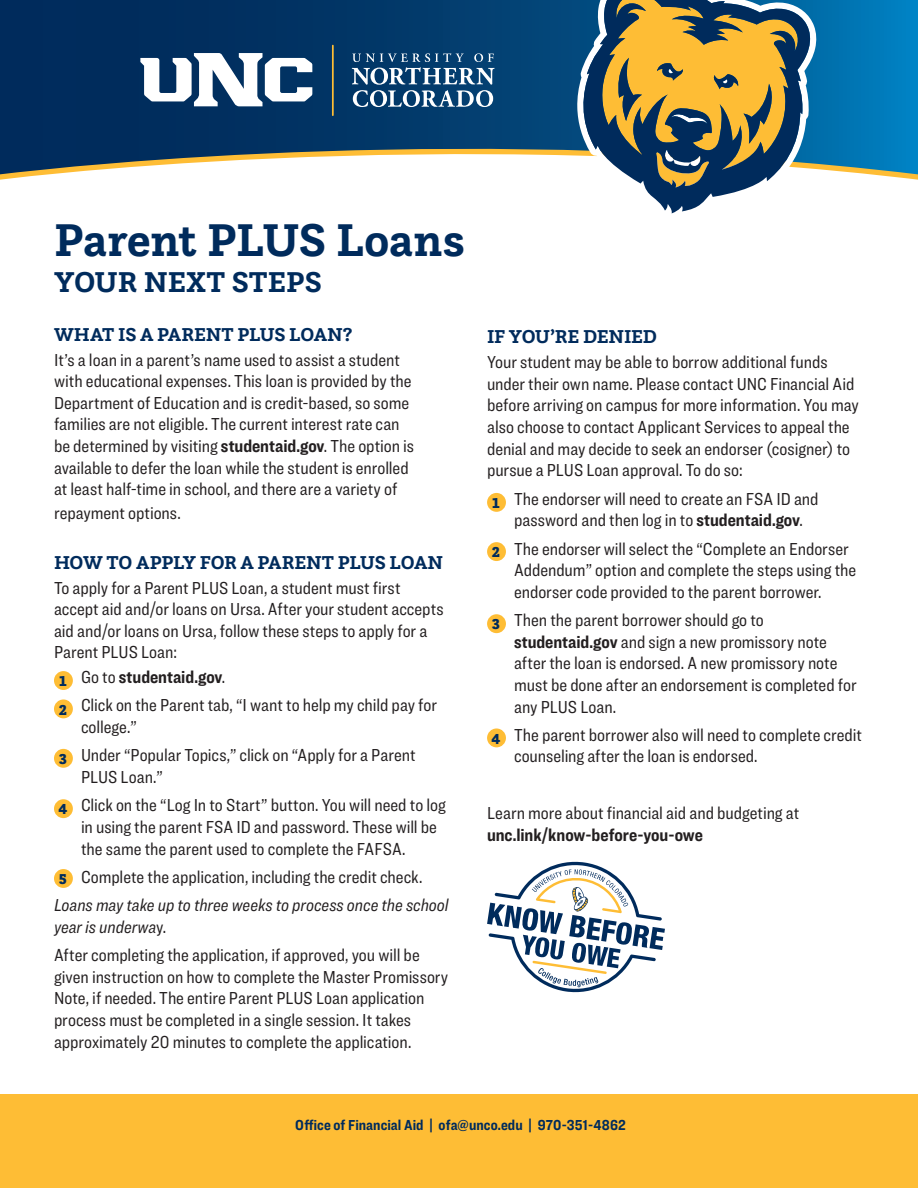
<style>
.page{position:relative;width:918px;height:1188px;background:#fff}
.page>*{position:absolute;margin:0;border:0;box-sizing:border-box;transform-origin:0 0}
.t1{font:700 48px "Questa Slab";letter-spacing:-.005em;color:#002b5c}
.t2{font:700 30px "Questa Slab";color:#002b5c}
.t3{font:700 19.5px "Questa Slab";letter-spacing:-.01em;color:#002b5c}
.t4{font:18px/21.6px "Ringside Condensed";letter-spacing:-.005em;color:#231f20}
.t5{font:italic 18px/21.6px "Ringside Condensed";letter-spacing:-.005em;color:#231f20}
.t6{font:700 18px "Ringside Condensed";letter-spacing:-.005em;color:#231f20}
.t7{font:700 15px "Ringside Condensed";letter-spacing:.01em;color:#002b5c}
.t8{font:900 15px "Questa Slab";color:#002b5c}
.s1{font-weight:700}
.s2{font-weight:400}
.s3{font-style:normal}
</style>
<div class="page">
<svg style="left:0;top:0;width:918px;height:174px;background:#1d537c"></svg>
<svg style="left:578px;top:0;width:251px;height:213px"></svg>
<svg style="left:140px;top:53px;width:172px;height:53px"></svg>
<svg style="left:352px;top:53px;width:143px;height:54px"></svg>
<hr style="left:332px;top:45px;width:2px;height:71px;background:#febd35">
<div style="left:0;top:1094px;width:918px;height:94px;background:#febd35"></div>
<div style="left:487px;top:493px;width:19px;height:19px;background:#febd35;border-radius:50%"></div>
<div style="left:487px;top:542px;width:19px;height:19px;background:#febd35;border-radius:50%"></div>
<div style="left:487px;top:614px;width:19px;height:19px;background:#febd35;border-radius:50%"></div>
<div style="left:487px;top:728px;width:19px;height:19px;background:#febd35;border-radius:50%"></div>
<svg style="left:487px;top:861px;width:178px;height:132px"></svg>
<div style="left:54px;top:671px;width:19px;height:19px;background:#febd35;border-radius:50%"></div>
<div style="left:54px;top:699px;width:19px;height:19px;background:#febd35;border-radius:50%"></div>
<div style="left:54px;top:749px;width:19px;height:19px;background:#febd35;border-radius:50%"></div>
<div style="left:54px;top:799px;width:19px;height:19px;background:#febd35;border-radius:50%"></div>
<div style="left:54px;top:869px;width:19px;height:19px;background:#febd35;border-radius:50%"></div>
<p class="t1" style="left:54px;top:209px;width:412px">Parent PLUS Loans</p>
<p class="t2" style="left:54px;top:262px;width:269px">YOUR NEXT STEPS</p>
<p class="t3" style="left:54px;top:322px;width:300px">WHAT IS A PARENT PLUS LOAN?</p>
<p class="t4" style="left:54px;top:349px;width:362px">It’s a loan in a parent’s name used to assist a student with educational expenses. This loan is provided by the Department of Education and is credit-based, so some families are not eligible. The current interest rate can be determined by visiting <span class="s1">studentaid.gov</span>. The option is available to defer the loan while the student is enrolled at least half-time in school, and there are a variety of</p>
<p class="t4" style="left:54px;top:502px;width:128px">repayment options.</p>
<p class="t3" style="left:54px;top:550px;width:391px">HOW TO APPLY FOR A PARENT PLUS LOAN</p>
<p class="t4" style="left:54px;top:576px;width:391px">To apply for a Parent PLUS Loan, a student must first accept aid and/or loans on Ursa. After your student accepts aid and/or loans on Ursa, follow these steps to apply for a Parent PLUS Loan:</p>
<p class="t6" style="left:81px;top:664px;width:146px"><span class="s2">Go to</span> studentaid.gov<span class="s2">.</span></p>
<p class="t4" style="left:81px;top:694px;width:357px">Click on the Parent tab, “I want to help my child pay for college.”</p>
<p class="t4" style="left:81px;top:744px;width:336px">Under “Popular Topics,” click on “Apply for a Parent<br>PLUS Loan.”</p>
<p class="t4" style="left:81px;top:794px;width:366px">Click on the “Log In to Start” button. You will need to log in using the parent FSA ID and password. These will be the same the parent used to complete the FAFSA.</p>
<p class="t4" style="left:81px;top:866px;width:343px">Complete the application, including the credit check.</p>
<p class="t5" style="left:54px;top:894px;width:396px">Loans may take up to three weeks to process once the school year is underwa<span class="s3">y.</span></p>
<p class="t4" style="left:54px;top:944px;width:396px">After completing the application, if approved, you will be given instruction on how to complete the Master Promissory Note, if needed. The entire Parent PLUS Loan application process must be completed in a single session. It takes approximately 20 minutes to complete the application.</p>
<p class="t8" style="left:59px;top:671px;width:9px">1</p>
<p class="t8" style="left:59px;top:700px;width:10px">2</p>
<p class="t8" style="left:59px;top:749px;width:10px">3</p>
<p class="t8" style="left:59px;top:799px;width:10px">4</p>
<p class="t8" style="left:59px;top:869px;width:10px">5</p>
<p class="t3" style="left:487px;top:324px;width:172px">IF YOU’RE DENIED</p>
<p class="t4" style="left:487px;top:351px;width:373px">Your student may be able to borrow additional funds under their own name. Please contact UNC Financial Aid before arriving on campus for more information. You may also choose to contact Applicant Services to appeal the denial and may decide to seek an endorser (cosigner) to pursue a PLUS Loan approval. To do so:</p>
<p class="t4" style="left:514px;top:488px;width:306px">The endorser will need to create an FSA ID and password and then log in to <span class="s1">studentaid.gov</span>.</p>
<p class="t4" style="left:514px;top:537px;width:344px">The endorser will select the “Complete an Endorser<br>Addendum” option and complete the steps using the endorser code provided to the parent borrower.</p>
<p class="t4" style="left:514px;top:609px;width:344px">Then the parent borrower should go to <span class="s1">studentaid.gov</span> and sign a new promissory note after the loan is endorsed. A new promissory note must be done after an endorsement is completed for any PLUS Loan.</p>
<p class="t4" style="left:514px;top:724px;width:349px">The parent borrower also will need to complete credit counseling after the loan is endorsed.</p>
<p class="t8" style="left:492px;top:493px;width:9px">1</p>
<p class="t8" style="left:492px;top:542px;width:10px">2</p>
<p class="t8" style="left:492px;top:614px;width:10px">3</p>
<p class="t8" style="left:492px;top:729px;width:10px">4</p>
<p class="t4" style="left:487px;top:802px;width:314px">Learn more about financial aid and budgeting at <span class="s1">unc.link/know-before-you-owe</span></p>
<p class="t7" style="left:295px;top:1115px;width:332px">Office of Financial Aid | ofa@unco.edu | 970-351-4862</p>
</div>
